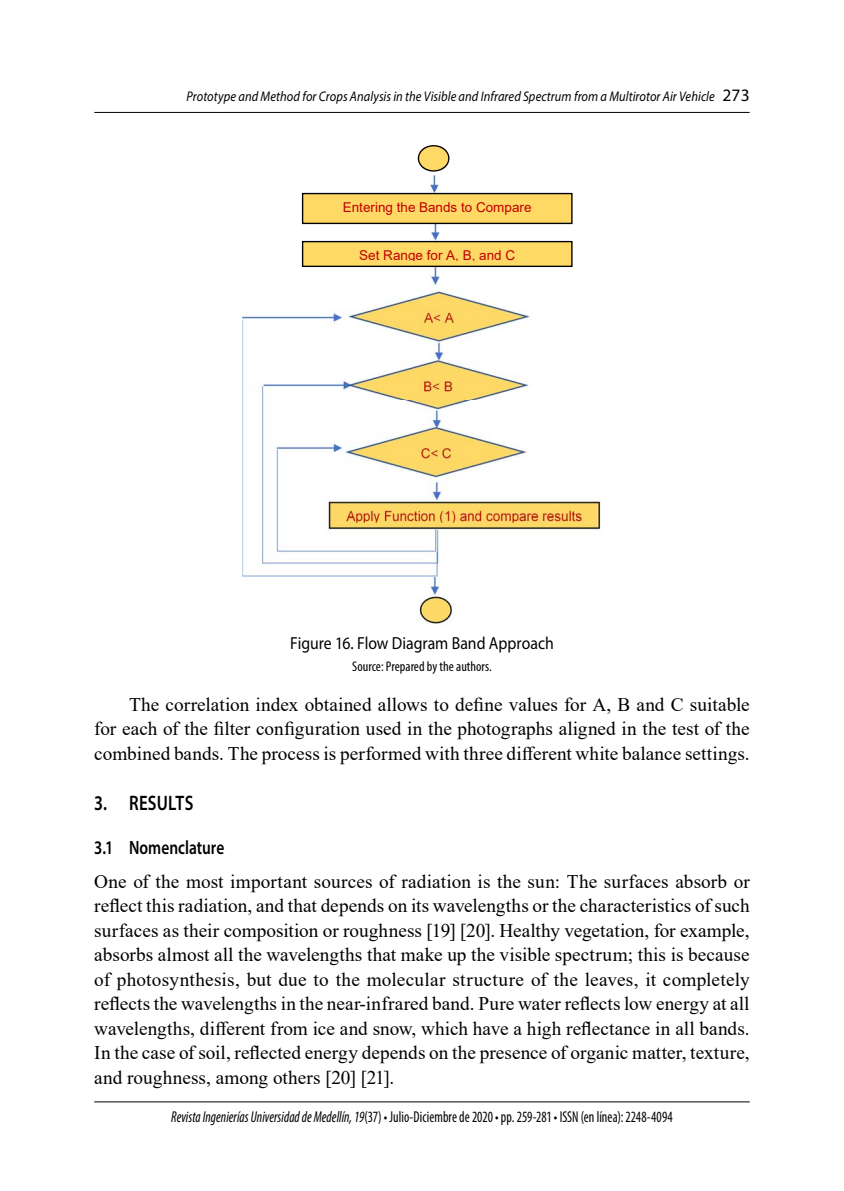
<style>
.page{position:relative;width:844px;height:1191px;background:#fff}
.page>*{position:absolute;margin:0;border:0;box-sizing:border-box;transform-origin:0 0}
.t1{font:600 21px "Myriad Pro";letter-spacing:.015em;color:#000;scale:.8 1}
.t2{font:19.25px/24.5px "Times New Roman";color:#000;text-align:justify}
.t3{font:600 19.25px "Myriad Pro";color:#000;scale:.8 1}
.t4{font:17.5px "Myriad Pro";color:#000;scale:.9 1}
.t5{font:condensed 15.75px "Myriad Pro";letter-spacing:.005em;color:#000;scale:.87 1}
.t6{font:italic 14px "Myriad Pro";letter-spacing:.005em;color:#000;scale:.89 1}
.t7{font:condensed 14px "Myriad Pro";color:#000}
.t8{font:13.47px "Arial";color:#c00000}
.s1{font-style:normal;font-size:17.5px}
.s2{font-style:italic}
</style>
<div class="page">
<hr style="left:94px;top:112px;width:655px;height:1px;background:#000">
<hr style="left:94px;top:1101px;width:655px;height:1px;background:#000">
<img style="left:242px;top:176px;width:359px;height:448px">
<svg style="left:417px;top:145px;width:32px;height:31px"></svg>
<svg style="left:302px;top:193px;width:270px;height:31px;background:#e8c55c"></svg>
<svg style="left:302px;top:241px;width:270px;height:26px;background:#e3c15a"></svg>
<p class="t6" style="left:186px;top:88px;width:634px">Prototype and Method for Crops Analysis in the Visible and Infrared Spectrum from a Multirotor Air Vehicle <span class="s1">273</span></p>
<p class="t8" style="left:343px;top:197px;width:190px">Entering the Bands to Compare</p>
<p class="t8" style="left:359px;top:245px;width:157px">Set Range for A, B, and C</p>
<p class="t4" style="left:290px;top:632px;width:294px">Figure 16. Flow Diagram Band Approach</p>
<p class="t7" style="left:352px;top:658px;width:141px">Source: Prepared by the authors.</p>
<p class="t2" style="left:94px;top:691px;width:656px;text-indent:35px">The correlation index obtained allows to define values for A, B and C suitable for each of the filter configuration used in the photographs aligned in the test of the combined bands. The process is performed with three different white balance settings.</p>
<p class="t1" style="left:94px;top:789px;width:125px">3. RESULTS</p>
<p class="t3" style="left:94px;top:834px;width:164px">3.1 Nomenclature</p>
<p class="t2" style="left:94px;top:868px;width:656px">One of the most important sources of radiation is the sun: The surfaces absorb or reflect this radiation, and that depends on its wavelengths or the characteristics of such surfaces as their composition or roughness [19] [20]. Healthy vegetation, for example, absorbs almost all the wavelengths that make up the visible spectrum; this is because of photosynthesis, but due to the molecular structure of the leaves, it completely reflects the wavelengths in the near-infrared band. Pure water reflects low energy at all wavelengths, different from ice and snow, which have a high reflectance in all bands.<br>In the case of soil, reflected energy depends on the presence of organic matter, texture, and roughness, among others [20] [21].</p>
<p class="t5" style="left:171px;top:1106px;width:578px"><span class="s2">Revista Ingenierías Universidad de Medellín, 19</span>(37) • Julio-Diciembre de 2020 • pp. 259-281 • ISSN (en línea): 2248-4094</p>
</div>
